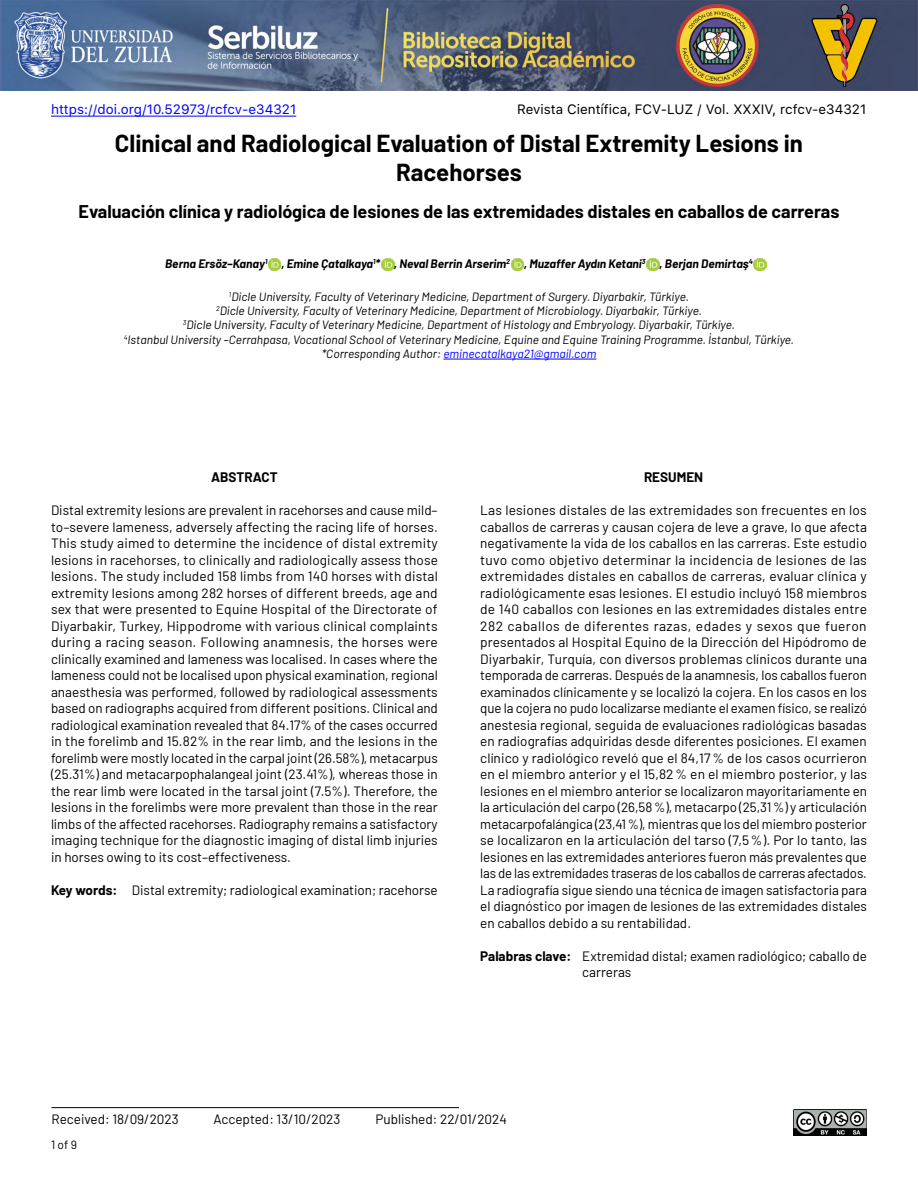
<style>
.page{position:relative;width:918px;height:1188px;background:#fff}
.page>*{position:absolute;margin:0;border:0;box-sizing:border-box;transform-origin:0 0}
.t1{font:700 24px/28.8px "Barlow";color:#000;text-align:center}
.t2{font:700 18px "Barlow";color:#000}
.t3{font:13.5px/16.5px "Barlow";color:#000;text-align:justify}
.t4{font:13.5px "SFUI Text";color:#000}
.t5{font:13.5px "SFUI Text";color:#00f}
.t6{font:700 13.5px "Barlow";color:#000}
.t7{font:italic 12px/14.4px "Barlow";color:#000;text-align:center}
.t8{font:italic 700 12px "Barlow";color:#000}
.t9{font:12px "Barlow";color:#000}
.s1{color:#00f}
.s2{font-weight:700}
</style>
<div class="page">
<svg style="left:268px;top:258px;width:13px;height:13px"></svg>
<svg style="left:381px;top:258px;width:13px;height:13px"></svg>
<svg style="left:511px;top:258px;width:13px;height:13px"></svg>
<svg style="left:646px;top:258px;width:13px;height:13px"></svg>
<svg style="left:753px;top:258px;width:13px;height:13px"></svg>
<hr style="left:51px;top:116px;width:245px;height:1px;background:#00f">
<hr style="left:51px;top:1107px;width:408px;height:1px;background:#000">
<img style="left:0;top:0;width:918px;height:90px">
<img style="left:793px;top:1110px;width:74px;height:25px">
<hr style="left:443px;top:359px;width:153px;height:1px;background:#00f">
<p class="t5" style="left:51px;top:99px;width:247px">https://doi.org/10.52973/rcfcv-e34321</p>
<p class="t4" style="left:517px;top:99px;width:351px">Revista Científica, FCV-LUZ / Vol. XXXIV, rcfcv-e34321</p>
<h1 class="t1" style="left:115px;top:127px;width:690px">Clinical and Radiological Evaluation of Distal Extremity Lesions in<br>Racehorses</h1>
<h2 class="t2" style="left:79px;top:198px;width:762px">Evaluación clínica y radiológica de lesiones de las extremidades distales en caballos de carreras</h2>
<p class="t8" style="left:165px;top:254px;width:589px">Berna Ersöz–Kanay<sup>1</sup> , Emine Çatalkaya<sup>1</sup>* , Neval Berrin Arserim<sup>2</sup> , Muzaffer Aydın Ketani<sup>3</sup> , Berjan Demirtaş<sup>4</sup></p>
<p class="t7" style="left:124px;top:288px;width:672px"><sup>1</sup>Dicle University, Faculty of Veterinary Medicine, Department of Surgery. Diyarbakir, Türkiye.<br><sup>2</sup>Dicle University, Faculty of Veterinary Medicine, Department of Microbiology. Diyarbakir, Türkiye.<br><sup>3</sup>Dicle University, Faculty of Veterinary Medicine, Department of Histology and Embryology. Diyarbakir, Türkiye.<br><sup>4</sup>Istanbul University –Cerrahpasa, Vocational School of Veterinary Medicine, Equine and Equine Training Programme. İstanbul, Türkiye. *Corresponding Author: <span class="s1">eminecatalkaya21@gmail.com</span></p>
<p class="t6" style="left:211px;top:467px;width:68px">ABSTRACT</p>
<p class="t3" style="left:51px;top:501px;width:388px">Distal extremity lesions are prevalent in racehorses and cause mild– to–severe lameness, adversely affecting the racing life of horses.<br>This study aimed to determine the incidence of distal extremity lesions in racehorses, to clinically and radiologically assess those lesions. The study included 158 limbs from 140 horses with distal extremity lesions among 282 horses of different breeds, age and sex that were presented to Equine Hospital of the Directorate of Diyarbakir, Turkey, Hippodrome with various clinical complaints during a racing season. Following anamnesis, the horses were clinically examined and lameness was localised. In cases where the lameness could not be localised upon physical examination, regional anaesthesia was performed, followed by radiological assessments based on radiographs acquired from different positions. Clinical and radiological examination revealed that 84.17% of the cases occurred in the forelimb and 15.82% in the rear limb, and the lesions in the forelimb were mostly located in the carpal joint (26.58%), metacarpus (25.31%) and metacarpophalangeal joint (23.41%), whereas those in the rear limb were located in the tarsal joint (7.5%). Therefore, the lesions in the forelimbs were more prevalent than those in the rear limbs of the affected racehorses. Radiography remains a satisfactory imaging technique for the diagnostic imaging of distal limb injuries in horses owing to its cost–effectiveness.</p>
<p class="t3" style="left:51px;top:880px;width:388px"><span class="s2">Key words:</span> Distal extremity; radiological examination; racehorse</p>
<p class="t6" style="left:644px;top:467px;width:61px">RESUMEN</p>
<p class="t3" style="left:480px;top:501px;width:388px">Las lesiones distales de las extremidades son frecuentes en los caballos de carreras y causan cojera de leve a grave, lo que afecta negativamente la vida de los caballos en las carreras. Este estudio tuvo como objetivo determinar la incidencia de lesiones de las extremidades distales en caballos de carreras, evaluar clínica y radiológicamente esas lesiones. El estudio incluyó 158 miembros de 140 caballos con lesiones en las extremidades distales entre 282 caballos de diferentes razas, edades y sexos que fueron presentados al Hospital Equino de la Dirección del Hipódromo de Diyarbakir, Turquía, con diversos problemas clínicos durante una temporada de carreras. Después de la anamnesis, los caballos fueron examinados clínicamente y se localizó la cojera. En los casos en los que la cojera no pudo localizarse mediante el examen físico, se realizó anestesia regional, seguida de evaluaciones radiológicas basadas en radiografías adquiridas desde diferentes posiciones. El examen clínico y radiológico reveló que el 84,17% de los casos ocurrieron en el miembro anterior y el 15,82% en el miembro posterior, y las lesiones en el miembro anterior se localizaron mayoritariamente en la articulación del carpo (26,58%), metacarpo (25,31%) y articulación metacarpofalángica (23,41%), mientras que los del miembro posterior se localizaron en la articulación del tarso (7,5%). Por lo tanto, las lesiones en las extremidades anteriores fueron más prevalentes que las de las extremidades traseras de los caballos de carreras afectados.<br>La radiografía sigue siendo una técnica de imagen satisfactoria para el diagnóstico por imagen de lesiones de las extremidades distales en caballos debido a su rentabilidad.</p>
<p class="t3" style="left:582px;top:946px;width:286px;text-indent:-102px"><span class="s2">Palabras clave:</span> Extremidad distal; examen radiológico; caballo de carreras</p>
<p class="t3" style="left:51px;top:1109px;width:129px">Received: 18/09/2023</p>
<p class="t3" style="left:213px;top:1109px;width:128px">Accepted: 13/10/2023</p>
<p class="t3" style="left:375px;top:1109px;width:133px">Published: 22/01/2024</p>
<p class="t9" style="left:51px;top:1136px;width:27px">1 of 9</p>
</div>
